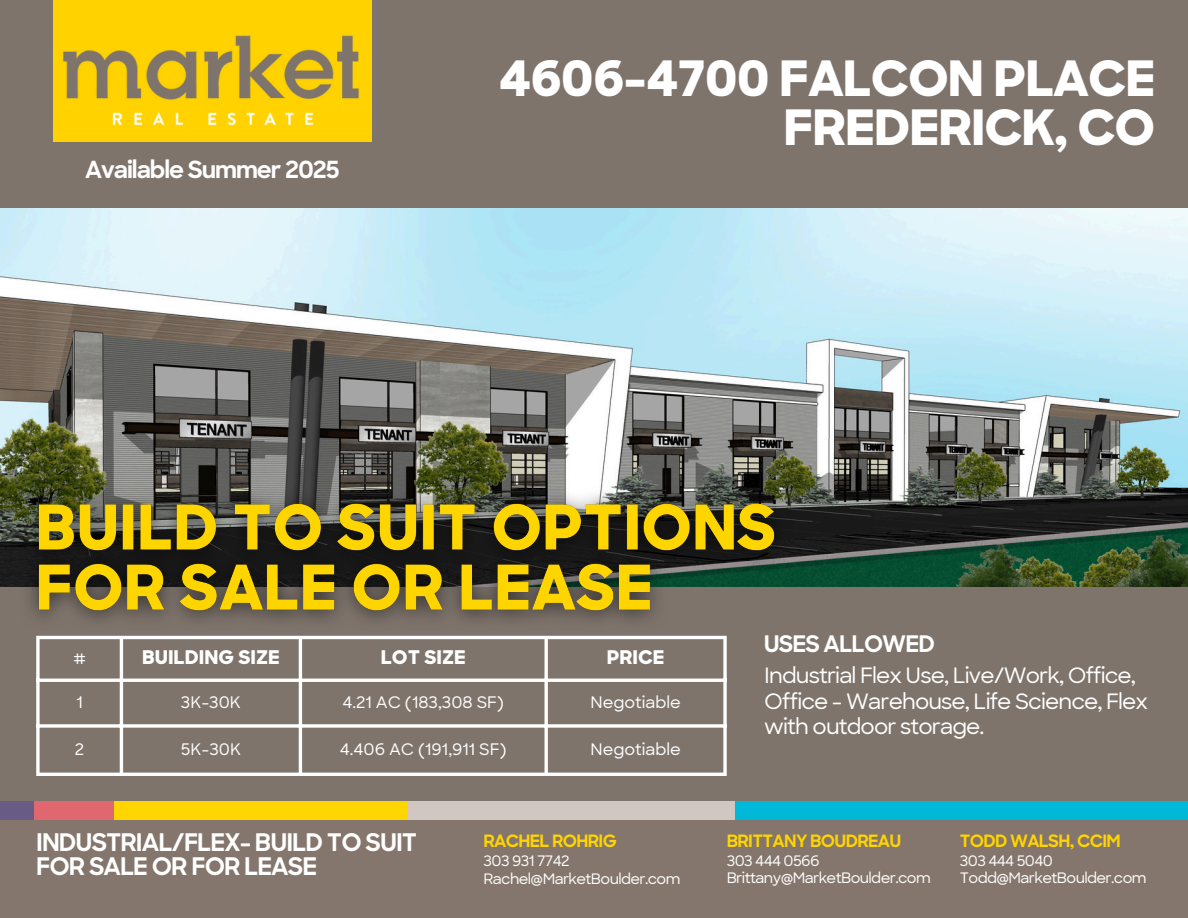
<style>
.page{position:relative;width:1188px;height:918px;background:#fff}
.page>*{position:absolute;margin:0;border:0;box-sizing:border-box;transform-origin:0 0}
.t1{font:800 49.5px/48.3px "Sharp Sans";letter-spacing:-.02em;color:#fff;text-align:right}
.t2{font:700 24.3px/23.7px "Sharp Sans";letter-spacing:-.04em;color:#fff}
.t3{font:700 23.55px "Sharp Sans";letter-spacing:-.045em;color:#fff}
.t4{font:700 22.8px "Sharp Sans";letter-spacing:-.04em;color:#fff}
.t5{font:500 21.6px/25.8px "Sharp Sans";letter-spacing:-.04em;color:#fff}
.t6{font:800 19.2px "Sharp Sans";color:#fff}
.t7{font:700 17.1px "Sharp Sans";letter-spacing:-.04em;color:#ffd500}
.t8{font:700 16.95px "Sharp Sans";letter-spacing:-.04em;color:#ffd500}
.t9{font:500 16.2px "Sharp Sans";color:#fff}
.t10{font:500 14.7px "Sharp Sans";letter-spacing:-.04em;color:#fff}
</style>
<div class="page">
<div style="left:0;top:0;width:1188px;height:234px;background:#7e746c"></div>
<img style="left:0;top:209px;width:1188px;height:379px">
<div style="left:0;top:588px;width:1188px;height:234px;background:#7e746c"></div>
<div style="left:735px;top:802px;width:453px;height:20px;background:#00b8d7"></div>
<div style="left:408px;top:802px;width:327px;height:20px;background:#d0c7c2"></div>
<div style="left:114px;top:802px;width:294px;height:20px;background:#ffd500"></div>
<div style="left:34px;top:802px;width:80px;height:20px;background:#e06670"></div>
<div style="left:0;top:802px;width:34px;height:20px;background:#695c84"></div>
<div style="left:0;top:820px;width:1188px;height:98px;background:#84766c"></div>
<img style="left:11px;top:479px;width:791px;height:163px">
<img style="left:53px;top:0;width:318px;height:141px">
<svg style="left:36px;top:639px;width:4px;height:134px"></svg>
<hr style="left:120px;top:639px;width:3px;height:134px;background:#fff">
<hr style="left:299px;top:639px;width:3px;height:134px;background:#fff">
<svg style="left:544px;top:639px;width:4px;height:134px"></svg>
<svg style="left:723px;top:639px;width:4px;height:134px"></svg>
<hr style="left:36px;top:636px;width:691px;height:3px;background:#fff">
<hr style="left:36px;top:679px;width:691px;height:3px;background:#fff">
<svg style="left:36px;top:724px;width:691px;height:4px;background:#ebe9e8"></svg>
<hr style="left:36px;top:773px;width:691px;height:3px;background:#fff">
<h6 class="t3" style="left:85px;top:161px;width:256px">Available Summer 2025</h6>
<p class="t1" style="left:499px;top:55px;width:658px">4606-4700 FALCON PLACE<br>FREDERICK, CO</p>
<h4 class="t10" style="left:73px;top:649px;width:14px">#</h4>
<p class="t6" style="left:142px;top:645px;width:139px">BUILDING SIZE</p>
<p class="t6" style="left:381px;top:645px;width:87px">LOT SIZE</p>
<p class="t6" style="left:607px;top:645px;width:59px">PRICE</p>
<p class="t9" style="left:76px;top:691px;width:8px">1</p>
<p class="t9" style="left:181px;top:691px;width:62px">3K-30K</p>
<p class="t9" style="left:343px;top:691px;width:163px">4.21 AC (183,308 SF)</p>
<p class="t9" style="left:590px;top:691px;width:92px">Negotiable</p>
<p class="t9" style="left:75px;top:738px;width:11px">2</p>
<p class="t9" style="left:181px;top:738px;width:62px">5K-30K</p>
<p class="t9" style="left:340px;top:738px;width:168px">4.406 AC (191,911 SF)</p>
<p class="t9" style="left:590px;top:738px;width:92px">Negotiable</p>
<p class="t4" style="left:764px;top:635px;width:173px">USES ALLOWED</p>
<p class="t5" style="left:764px;top:662px;width:385px">Industrial Flex Use, Live/Work, Office,<br>Office - Warehouse, Life Science, Flex with outdoor storage.</p>
<p class="t2" style="left:36px;top:833px;width:383px">INDUSTRIAL/FLEX- BUILD TO SUIT<br>FOR SALE OR FOR LEASE</p>
<p class="t8" style="left:960px;top:834px;width:162px">TODD WALSH, CCIM</p>
<p class="t8" style="left:727px;top:834px;width:176px">BRITTANY BOUDREAU</p>
<h3 class="t7" style="left:484px;top:834px;width:135px">RACHEL ROHRIG</h3>
<h6 class="t10" style="left:484px;top:851px;width:88px">303 931 7742</h6>
<p class="t10" style="left:484px;top:869px;width:199px">Rachel@MarketBoulder.com</p>
<p class="t10" style="left:727px;top:851px;width:94px">303 444 0566</p>
<h6 class="t10" style="left:727px;top:868px;width:206px">Brittany@MarketBoulder.com</h6>
<h3 class="t10" style="left:960px;top:851px;width:95px">303 444 5040</h3>
<h5 class="t10" style="left:960px;top:868px;width:188px">Todd@MarketBoulder.com</h5>
</div>
